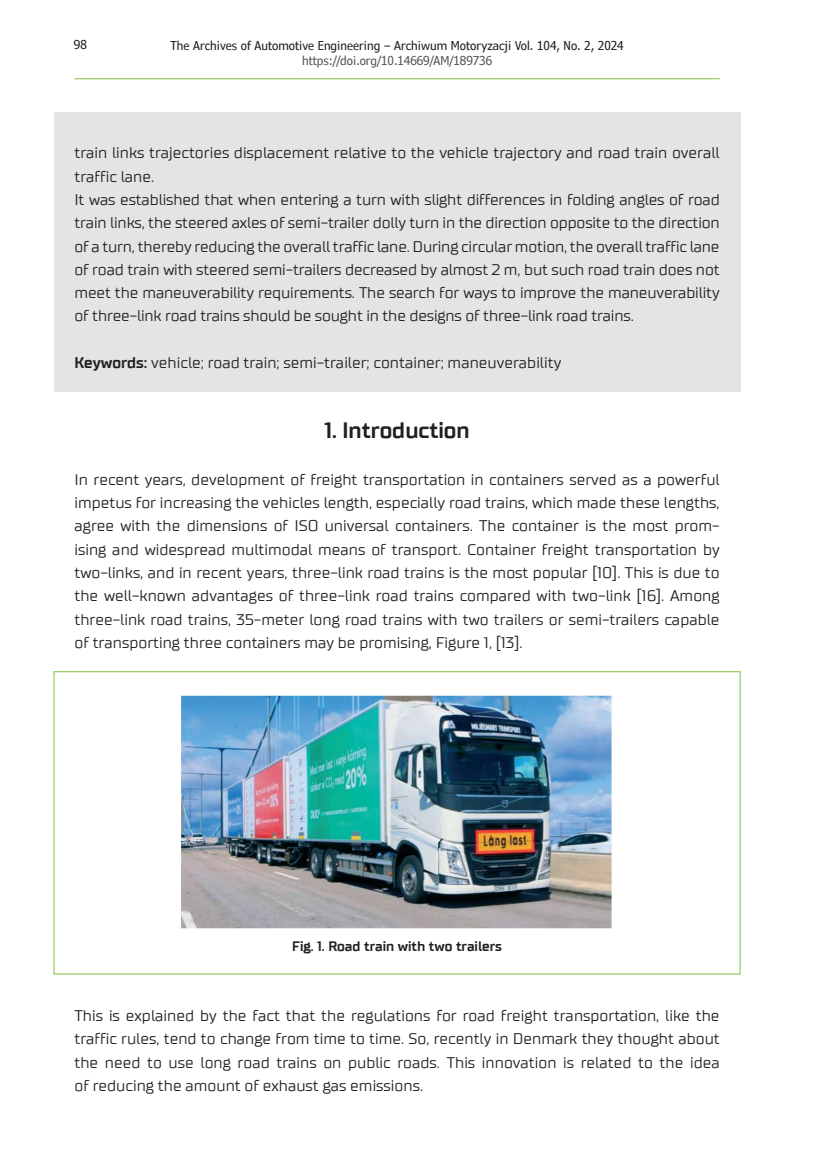
<style>
.page{position:relative;width:819px;height:1161px;background:#fff}
.page>*{position:absolute;margin:0;border:0;box-sizing:border-box;transform-origin:0 0}
.t1{font:700 22.75px "TT Supermolot";color:#231f20}
.t2{font:15.75px/23.3px "TT Supermolot";letter-spacing:-.01em;color:#231f20;text-align:justify}
.t3{font:700 14px "TT Supermolot";color:#231f20}
.t4{font:condensed 12.25px "Verdana Pro";color:#231f20}
.t5{font:condensed 12.25px "Verdana Pro";color:#57585a}
.s1{font-weight:700}
</style>
<div class="page">
<hr style="left:74px;top:78px;width:645px;height:1px;background:#7fc241">
<div style="left:54px;top:112px;width:686px;height:279px;background:#e2e4e6"></div>
<img style="left:181px;top:695px;width:431px;height:234px">
<p class="t4" style="left:74px;top:37px;width:14px">98</p>
<p class="t4" style="left:170px;top:37px;width:454px">The Archives of Automotive Engineering – Archiwum Motoryzacji Vol. 104, No. 2, 2024</p>
<p class="t5" style="left:302px;top:53px;width:191px">https://doi.org/10.14669/AM/189736</p>
<p class="t2" style="left:74px;top:141px;width:646px;text-align:left">train links trajectories displacement relative to the vehicle trajectory and road train overall traffic lane.<br>It was established that when entering a turn with slight differences in folding angles of road train links, the steered axles of semi-trailer dolly turn in the direction opposite to the direction of a turn, thereby reducing the overall traffic lane. During circular motion, the overall traffic lane of road train with steered semi-trailers decreased by almost 2 m, but such road train does not meet the maneuverability requirements. The search for ways to improve the maneuverability of three-link road trains should be sought in the designs of three-link road trains.</p>
<p class="t2" style="left:74px;top:351px;width:488px"><span class="s1">Keywords:</span> vehicle; road train; semi-trailer; container; maneuverability</p>
<h1 class="t1" style="left:324px;top:416px;width:147px">1. Introduction</h1>
<p class="t2" style="left:74px;top:467px;width:646px">In recent years, development of freight transportation in containers served as a powerful impetus for increasing the vehicles length, especially road trains, which made these lengths, agree with the dimensions of ISO universal containers. The container is the most prom&shy;ising and widespread multimodal means of transport. Container freight transportation by two-links, and in recent years, three-link road trains is the most popular [10]. This is due to the well-known advantages of three-link road trains compared with two-link [16]. Among three-link road trains, 35-meter long road trains with two trailers or semi-trailers capable of transporting three containers may be promising, Figure 1, [13].</p>
<p class="t3" style="left:292px;top:937px;width:211px">Fig. 1. Road train with two trailers</p>
<p class="t2" style="left:74px;top:1004px;width:646px">This is explained by the fact that the regulations for road freight transportation, like the traffic rules, tend to change from time to time. So, recently in Denmark they thought about the need to use long road trains on public roads. This innovation is related to the idea of reducing the amount of exhaust gas emissions.</p>
</div>
